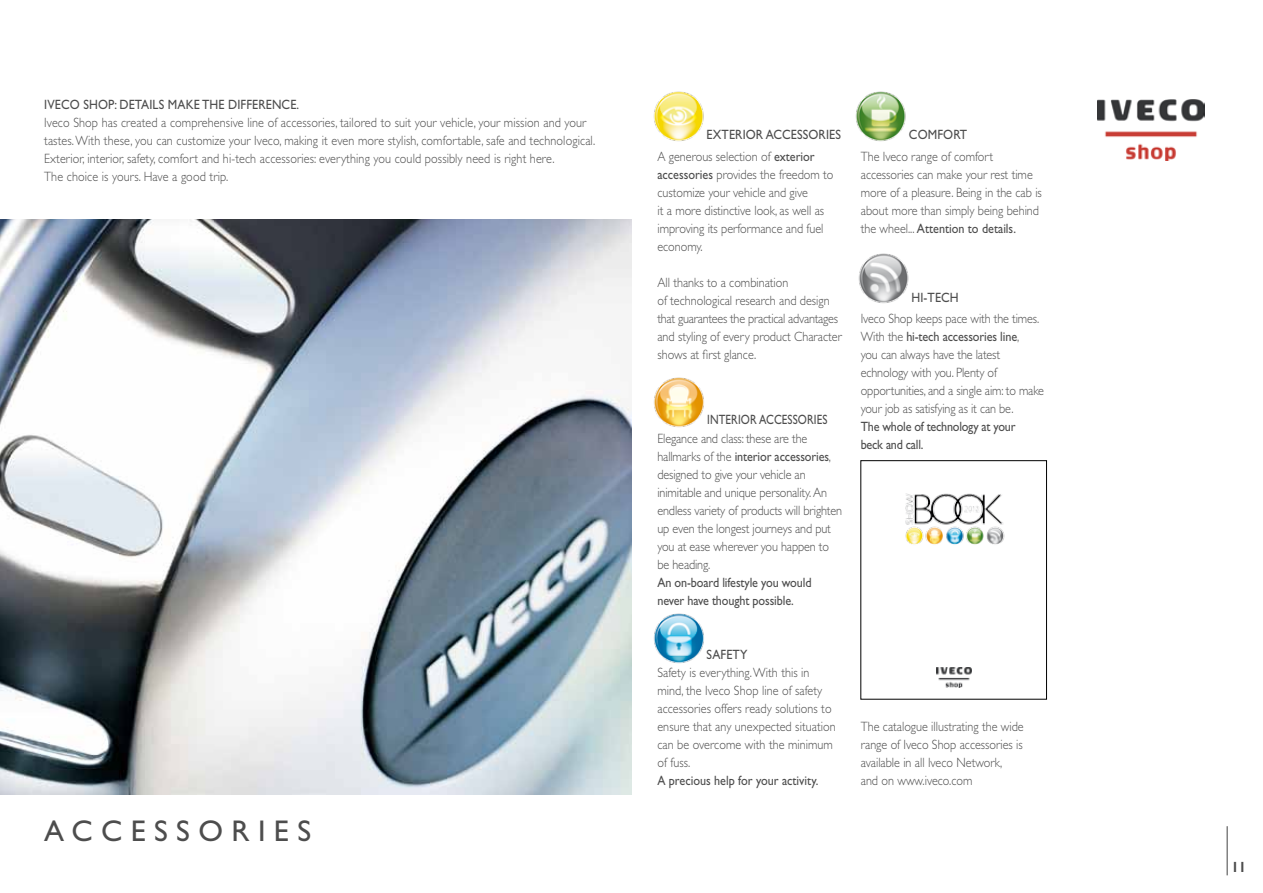
<style>
.page{position:relative;width:1263px;height:893px;background:#fff}
.page>*{position:absolute;margin:0;border:0;box-sizing:border-box;transform-origin:0 0}
.t1{font:30px "Gill Sans Std";letter-spacing:.28em;color:#4d4d4d}
.t2{font:700 14.85px "Gill Sans Std";color:#4d4d4d;scale:.9 1}
.t3{font:300 13.5px/18px "Gill Sans Std";color:#4d4d4d;scale:.9 1}
.t4{font:13.5px/18px "Gill Sans Std";color:#4d4d4d;scale:.9 1}
.t5{font:13.5px/18px "Gill Sans Std";letter-spacing:-.02em;color:#4d4d4d;scale:.9 1}
.t6{font:13.5px "Gill Sans Std";color:#4d4d4d;scale:.82 1}
.s1{font-weight:400}
</style>
<div class="page">
<hr style="left:1226px;top:826px;width:2px;height:49px;background:#4d4d4d">
<img style="left:1097px;top:100px;width:107px;height:60px">
<img style="left:653px;top:91px;width:51px;height:50px">
<img style="left:855px;top:91px;width:51px;height:51px">
<img style="left:858px;top:253px;width:51px;height:50px">
<img style="left:0;top:219px;width:631px;height:575px">
<img style="left:905px;top:493px;width:100px;height:52px">
<div style="left:860px;top:460px;width:187px;height:240px;border:1px solid #000"></div>
<img style="left:937px;top:668px;width:35px;height:20px">
<img style="left:654px;top:613px;width:50px;height:50px">
<img style="left:654px;top:377px;width:50px;height:50px">
<p class="t4" style="left:44px;top:95px;width:285px">IVECO SHOP: DETAILS MAKE THE DIFFERENCE.</p>
<p class="t3" style="left:44px;top:113px;width:614px">Iveco Shop has created a comprehensive line of accessories, tailored to suit your vehicle, your mission and your tastes. With these, you can customize your Iveco, making it even more stylish, comfortable, safe and technological.<br>Exterior, interior, safety, comfort and hi-tech accessories: everything you could possibly need is right here.<br>The choice is yours. Have a good trip.</p>
<h1 class="t1" style="left:44px;top:814px;width:268px">ACCESSORIES</h1>
<p class="t4" style="left:707px;top:126px;width:26px">exterior</p>
<p class="t4" style="left:766px;top:126px;width:9px">accessories</p>
<p class="t4" style="left:909px;top:126px;width:66px">COMFORT</p>
<p class="t3" style="left:657px;top:148px;width:197px">A generous selection of <span class="s1">exterior accessories</span> provides the freedom to customize your vehicle and give<br>it a more distinctive look, as well as improving its performance and fuel economy.</p>
<p class="t3" style="left:657px;top:274px;width:206px">All thanks to a combination<br>of technological research and design that guarantees the practical advantages and styling of every product Character shows at first glance.</p>
<p class="t6" style="left:707px;top:411px;width:148px">INTERIOR ACCESSORIES</p>
<p class="t3" style="left:657px;top:430px;width:207px">Elegance and class: these are the hallmarks of the <span class="s1">interior accessories</span>, designed to give your vehicle an inimitable and unique personality. An endless variety of products will brighten up even the longest journeys and put you at ease wherever you happen to be heading.</p>
<p class="t4" style="left:657px;top:574px;width:173px">An on-board lifestyle you would never have thought possible.</p>
<p class="t4" style="left:707px;top:646px;width:47px">SAFETY</p>
<p class="t3" style="left:657px;top:664px;width:200px">Safety is everything. With this in mind, the Iveco Shop line of safety accessories offers ready solutions to ensure that any unexpected situation can be overcome with the minimum of fuss.</p>
<p class="t4" style="left:657px;top:772px;width:180px">A precious help for your activity.</p>
<p class="t3" style="left:861px;top:148px;width:203px">The Iveco range of comfort accessories can make your rest time more of a pleasure. Being in the cab is about more than simply being behind the wheel... <span class="s1">Attention to details.</span></p>
<p class="t4" style="left:911px;top:288px;width:54px">HI-TECH</p>
<p class="t3" style="left:861px;top:310px;width:205px">Iveco Shop keeps pace with the times.<br>With the <span class="s1">hi-tech accessories line</span>,<br>you can always have the latest echnology with you. Plenty of opportunities, and a single aim: to make your job as satisfying as it can be.</p>
<p class="t5" style="left:861px;top:418px;width:173px">The whole of technology at your beck and call.</p>
<p class="t3" style="left:861px;top:718px;width:183px">The catalogue illustrating the wide range of Iveco Shop accessories is available in all Iveco Network,<br>and on www.iveco.com</p>
<p class="t2" style="left:1231px;top:858px;width:18px">11</p>
</div>
